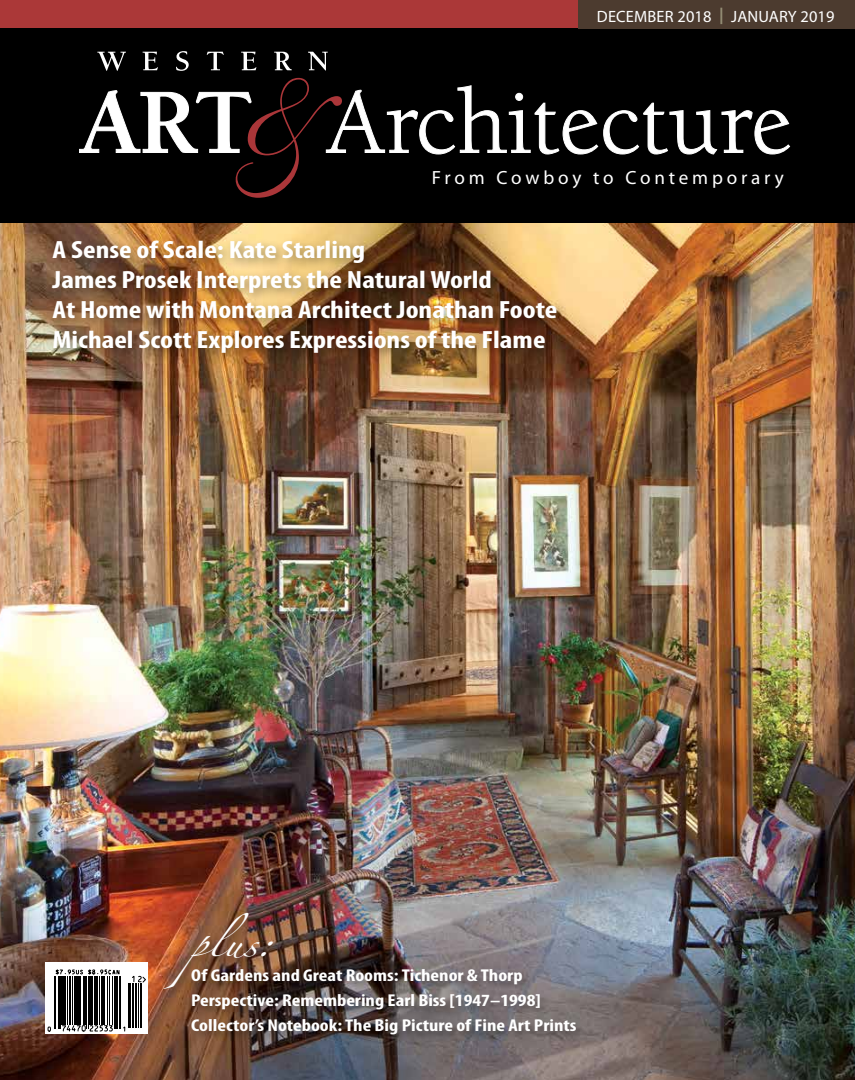
<style>
.page{position:relative;width:855px;height:1080px;background:#fff}
.page>*{position:absolute;margin:0;border:0;box-sizing:border-box;transform-origin:0 0}
.t1{font:25.75px "Zapfino";color:#fff;scale:1.2 1}
.t2{font:700 condensed 25px/30px "Myriad Pro";color:#fff;scale:1.2 1}
.t3{font:19.12px "Myriad";letter-spacing:.195em;color:#fff}
.t4{font:700 condensed 17.25px/25px "Myriad Pro";color:#fff;scale:1.2 1}
.t5{font:16.38px "Myriad";letter-spacing:.01em;color:#fff}
.s1{font-weight:700;color:#958f76}
</style>
<div class="page">
<img style="left:0;top:223px;width:855px;height:857px">
<div style="left:0;top:0;width:602px;height:29px;background:#ab3838"></div>
<svg style="left:45px;top:963px;width:103px;height:71px"></svg>
<hr style="left:54px;top:976px;width:1px;height:52px;background:#000">
<hr style="left:56px;top:976px;width:1px;height:52px;background:#000">
<hr style="left:58px;top:976px;width:2px;height:52px;background:#000">
<hr style="left:61px;top:976px;width:1px;height:52px;background:#000">
<hr style="left:62px;top:976px;width:2px;height:49px;background:#000">
<hr style="left:65px;top:976px;width:1px;height:49px;background:#000">
<hr style="left:67px;top:976px;width:1px;height:49px;background:#000">
<hr style="left:70px;top:976px;width:1px;height:49px;background:#000">
<hr style="left:72px;top:976px;width:1px;height:49px;background:#000">
<hr style="left:75px;top:976px;width:1px;height:49px;background:#000">
<hr style="left:77px;top:976px;width:2px;height:49px;background:#000">
<hr style="left:79px;top:976px;width:2px;height:49px;background:#000">
<hr style="left:83px;top:976px;width:1px;height:49px;background:#000">
<hr style="left:85px;top:976px;width:1px;height:49px;background:#000">
<hr style="left:87px;top:976px;width:1px;height:52px;background:#000">
<hr style="left:88px;top:976px;width:1px;height:52px;background:#000">
<hr style="left:89px;top:976px;width:2px;height:49px;background:#000">
<hr style="left:91px;top:976px;width:2px;height:49px;background:#000">
<hr style="left:94px;top:976px;width:2px;height:49px;background:#000">
<hr style="left:96px;top:976px;width:2px;height:49px;background:#000">
<hr style="left:99px;top:976px;width:1px;height:49px;background:#000">
<hr style="left:101px;top:976px;width:2px;height:49px;background:#000">
<hr style="left:104px;top:976px;width:1px;height:49px;background:#000">
<hr style="left:108px;top:976px;width:1px;height:49px;background:#000">
<hr style="left:109px;top:976px;width:1px;height:49px;background:#000">
<hr style="left:112px;top:976px;width:1px;height:49px;background:#000">
<hr style="left:114px;top:976px;width:1px;height:52px;background:#000">
<hr style="left:117px;top:976px;width:1px;height:52px;background:#000">
<hr style="left:119px;top:976px;width:1px;height:52px;background:#000">
<hr style="left:120px;top:976px;width:1px;height:52px;background:#000">
<hr style="left:128px;top:984px;width:1px;height:44px;background:#000">
<hr style="left:129px;top:984px;width:2px;height:44px;background:#000">
<hr style="left:132px;top:984px;width:1px;height:44px;background:#000">
<hr style="left:135px;top:984px;width:1px;height:44px;background:#000">
<hr style="left:136px;top:984px;width:1px;height:44px;background:#000">
<hr style="left:139px;top:984px;width:1px;height:44px;background:#000">
<hr style="left:141px;top:984px;width:1px;height:44px;background:#000">
<svg style="left:48px;top:1027px;width:3px;height:5px"></svg>
<svg style="left:62px;top:1025px;width:51px;height:7px"></svg>
<svg style="left:56px;top:969px;width:63px;height:6px"></svg>
<svg style="left:132px;top:976px;width:15px;height:7px"></svg>
<div style="left:0;top:28px;width:855px;height:195px;background:#000"></div>
<svg style="left:79px;top:85px;width:712px;height:70px"></svg>
<svg style="left:97px;top:51px;width:247px;height:147px"></svg>
<div style="left:162px;top:911px;width:425px;height:135px;background:#000;opacity:.35"></div>
<div style="left:579px;top:0;width:276px;height:29px;background:#4c3b2f"></div>
<div style="left:48px;top:237px;width:522px;height:129px;background:#000;opacity:.35"></div>
<p class="t5" style="left:597px;top:8px;width:239px">DeCember 2018 <span class="s1">|</span> January 2019</p>
<p class="t3" style="left:432px;top:168px;width:353px">From Cowboy to Contemporary</p>
<p class="t2" style="left:53px;top:234px;width:422px">A Sense of Scale: Kate Starling<br>James Prosek Interprets the Natural World<br>At Home with Montana Architect Jonathan Foote Michael Scott Explores Expressions of the Flame</p>
<p class="t1" style="left:191px;top:932px;width:70px">plus :</p>
<p class="t4" style="left:191px;top:963px;width:323px">Of Gardens and Great Rooms: Tichenor &amp; Thorp<br>Perspective: Remembering Earl Biss [1947–1998]<br>Collector’s Notebook: The Big Picture of Fine Art Prints</p>
</div>
